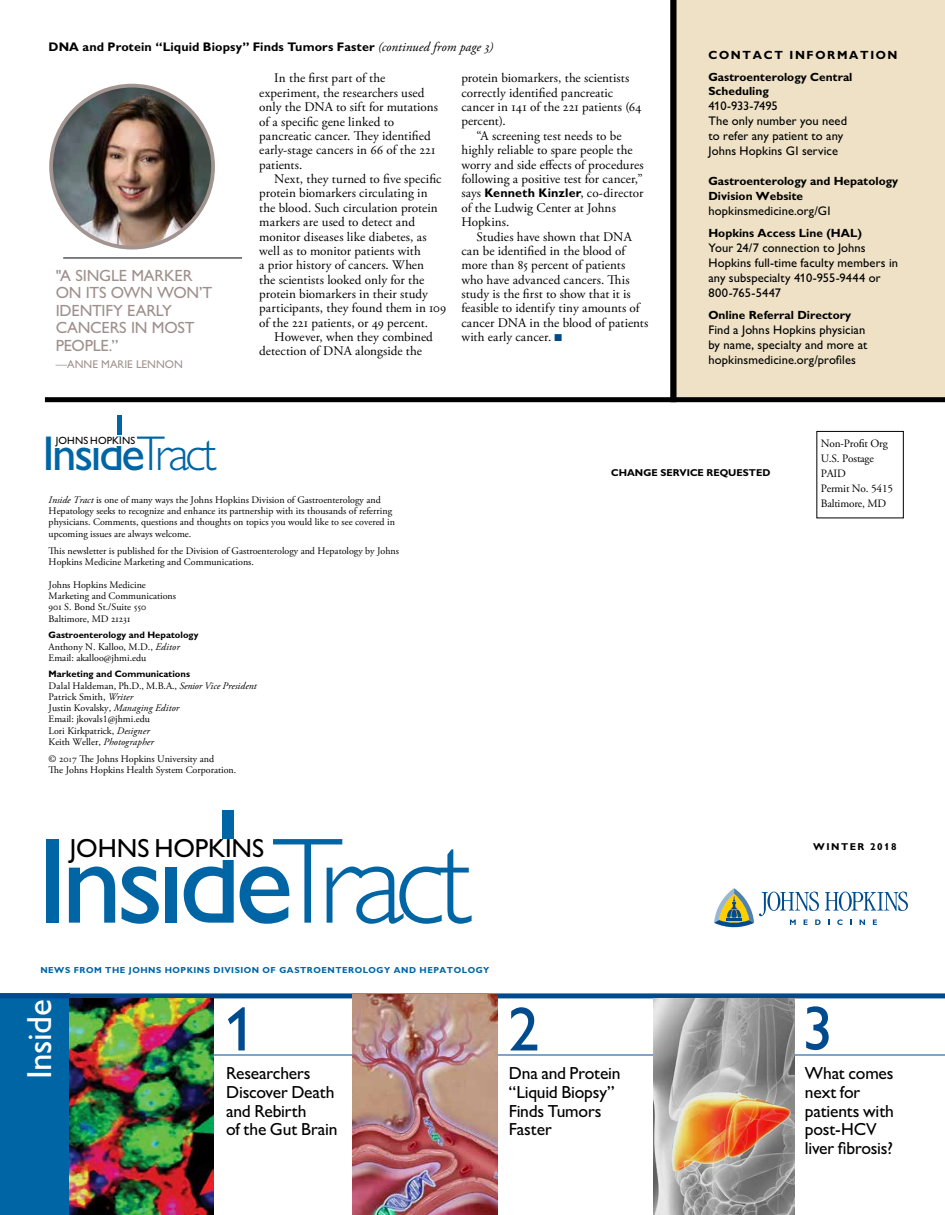
<style>
.page{position:relative;width:945px;height:1215px;background:#fff}
.page>*{position:absolute;margin:0;border:0;box-sizing:border-box;transform-origin:0 0}
.t1{font:500 122.5px "Gill Sans MT Std";letter-spacing:-.05em;color:#0065a4}
.t2{font:500 62.5px "Gill Sans MT Std";color:#004b8d}
.t3{font:500 49px "Gill Sans MT Std";letter-spacing:-.05em;color:#0065a4}
.t4{font:500 35px "Gill Sans MT Std";letter-spacing:-.015em;color:#fff}
.t5{font:500 26.25px "Gill Sans MT Std";letter-spacing:-.005em;color:#000}
.t6{font:500 17.5px/18.8px "Gill Sans MT Std";letter-spacing:-.01em;color:#000}
.t7{font:500 16.25px/17.5px "Gill Sans MT Std";letter-spacing:-.015em;color:#9e908c}
.t8{font:13.12px/14.4px "Adobe Garamond Pro";letter-spacing:.005em;color:#000}
.t9{font:500 12.5px/15px "Gill Sans MT Std";letter-spacing:.005em;color:#000}
.t10{font:700 12.5px "Gill Sans MT Std";letter-spacing:.01em;color:#000}
.t11{font:700 11.88px/21.9px "Gill Sans MT Std";color:#000}
.t12{font:11.25px/15px "Adobe Garamond Pro";letter-spacing:-.015em;color:#000}
.t13{font:500 11.25px "Gill Sans MT Std";color:#a29490}
.t14{font:500 10.5px "Gill Sans MT Std";letter-spacing:.01em;color:#000}
.t15{font:10px/11.2px "Adobe Garamond Pro";color:#000}
.t16{font:700 10px "Gill Sans MT Std";color:#000}
.t17{font:700 10px "Gill Sans MT Std";letter-spacing:.15em;color:#000}
.t18{font:700 9.38px "Gill Sans MT Std";color:#000}
.t19{font:700 8.75px "Gill Sans MT Std";letter-spacing:.06em;color:#0065a4}
.s1{font-family:"Adobe Garamond Pro";font-weight:400;font-style:italic;font-size:13.12px}
.s2{font-family:"Gill Sans MT Std";font-weight:700;font-size:12.5px}
.s3{color:#004b8d}
.s4{font-weight:300}
.s5{font-style:italic}
</style>
<div class="page">
<div style="left:673px;top:0;width:272px;height:400px;background:#eee1c6"></div>
<hr style="left:182px;top:1055px;width:763px;height:1px;background:#004b8d">
<div style="left:0;top:993px;width:69px;height:222px;background:#0065a4"></div>
<hr style="left:117px;top:415px;width:4px;height:20px;background:#0065a4">
<div style="left:670px;top:0;width:7px;height:402px;background:#000"></div>
<div style="left:45px;top:397px;width:900px;height:5px;background:#000"></div>
<div style="left:0;top:993px;width:945px;height:5px;background:#004b8d"></div>
<img style="left:353px;top:995px;width:145px;height:220px">
<img style="left:69px;top:998px;width:145px;height:217px">
<img style="left:654px;top:998px;width:141px;height:217px">
<img style="left:51px;top:86px;width:162px;height:162px;border-radius:81px">
<div style="left:49px;top:84px;width:166px;height:165px;border:4px solid #a29490;border-radius:50%"></div>
<hr style="left:63px;top:258px;width:179px;height:1px;background:#000">
<svg style="left:714px;top:888px;width:194px;height:40px"></svg>
<div style="left:223px;top:810px;width:11px;height:28px;background:#0065a4"></div>
<p class="t10" style="left:49px;top:39px;width:446px">DNA and Protein “Liquid Biopsy” Finds Tumors Faster <span class="s1">(continued from page 3)</span></p>
<p class="t7" style="left:56px;top:266px;width:158px">"A SINGLE MARKER<br>ON ITS OWN WON’T<br>IDENTIFY EARLY<br>CANCERS IN MOST<br>PEOPLE.”</p>
<p class="t13" style="left:56px;top:358px;width:129px">—ANNE MARIE LENNON</p>
<p class="t8" style="left:259px;top:72px;width:180px;text-indent:15px">In the first part of the experiment, the researchers used only the DNA to sift for mutations of a specific gene linked to pancreatic cancer. They identified early-stage cancers in 66 of the 221 patients.</p>
<p class="t8" style="left:259px;top:172px;width:189px;text-indent:15px">Next, they turned to five specific protein biomarkers circulating in the blood. Such circulation protein markers are used to detect and monitor diseases like diabetes, as well as to monitor patients with<br>a prior history of cancers. When<br>the scientists looked only for the protein biomarkers in their study participants, they found them in 109 of the 221 patients, or 49 percent.</p>
<p class="t8" style="left:259px;top:330px;width:175px;text-indent:15px">However, when they combined detection of DNA alongside the</p>
<p class="t8" style="left:461px;top:71px;width:170px">protein biomarkers, the scientists</p>
<p class="t8" style="left:461px;top:86px;width:153px">correctly identified pancreatic</p>
<p class="t8" style="left:461px;top:100px;width:181px">cancer in 141 of the 221 patients (64</p>
<p class="t8" style="left:461px;top:115px;width:46px">percent).</p>
<p class="t8" style="left:476px;top:129px;width:147px">“A screening test needs to be</p>
<p class="t8" style="left:461px;top:143px;width:173px">highly reliable to spare people the</p>
<p class="t8" style="left:461px;top:158px;width:184px">worry and side effects of procedures</p>
<p class="t8" style="left:461px;top:172px;width:183px">following a positive test for cancer,”</p>
<p class="t8" style="left:461px;top:187px;width:184px">says <span class="s2">Kenneth Kinzler</span>, co-director</p>
<p class="t8" style="left:461px;top:201px;width:156px">of the Ludwig Center at Johns</p>
<p class="t8" style="left:461px;top:215px;width:50px">Hopkins.</p>
<p class="t8" style="left:476px;top:230px;width:157px">Studies have shown that DNA</p>
<p class="t8" style="left:461px;top:244px;width:165px">can be identified in the blood of</p>
<p class="t8" style="left:461px;top:258px;width:165px">more than 85 percent of patients</p>
<p class="t8" style="left:461px;top:273px;width:170px">who have advanced cancers. This</p>
<p class="t8" style="left:461px;top:287px;width:171px">study is the first to show that it is</p>
<p class="t8" style="left:461px;top:302px;width:180px">feasible to identify tiny amounts of</p>
<p class="t8" style="left:461px;top:316px;width:188px">cancer DNA in the blood of patients</p>
<p class="t8" style="left:461px;top:330px;width:102px">with early cancer. <span class="s3">■</span></p>
<p class="t11" style="left:708px;top:44px;width:191px">CONTACT INFORMATION<br>Gastroenterology Central</p>
<p class="t11" style="left:708px;top:80px;width:62px">Scheduling</p>
<p class="t9" style="left:708px;top:98px;width:140px">410-933-7495<br>The only number you need to refer any patient to any<br>Johns Hopkins GI service</p>
<p class="t11" style="left:708px;top:174px;width:191px;line-height:14.4px">Gastroenterology and Hepatology<br>Division Website</p>
<p class="t9" style="left:708px;top:203px;width:124px">hopkinsmedicine.org/GI</p>
<p class="t11" style="left:708px;top:222px;width:155px">Hopkins Access Line (HAL)</p>
<p class="t9" style="left:708px;top:240px;width:191px">Your 24/7 connection to Johns<br>Hopkins full-time faculty members in any subspecialty 410-955-9444 or<br>800-765-5447</p>
<p class="t11" style="left:708px;top:303px;width:144px">Online Referral Directory</p>
<p class="t9" style="left:708px;top:322px;width:161px">Find a Johns Hopkins physician by name, specialty and more at hopkinsmedicine.org/profiles</p>
<p class="t14" style="left:56px;top:434px;width:81px">JOHNS HOPKINS</p>
<h3 class="t3" style="left:42px;top:425px;width:176px">Insıde<span class="s4">Tract</span></h3>
<p class="t15" style="left:49px;top:494px;width:348px"><span class="s5">Inside Tract</span> is one of many ways the Johns Hopkins Division of Gastroenterology and Hepatology seeks to recognize and enhance its partnership with its thousands of referring physicians. Comments, questions and thoughts on topics you would like to see covered in upcoming issues are always welcome.</p>
<p class="t15" style="left:49px;top:546px;width:352px">This newsletter is published for the Division of Gastroenterology and Hepatology by Johns<br>Hopkins Medicine Marketing and Communications.</p>
<p class="t15" style="left:49px;top:579px;width:129px">Johns Hopkins Medicine<br>Marketing and Communications<br>901 S. Bond St./Suite 550<br>Baltimore, MD 21231</p>
<p class="t18" style="left:49px;top:630px;width:151px">Gastroenterology and Hepatology</p>
<p class="t15" style="left:49px;top:641px;width:133px">Anthony N. Kalloo, M.D., <span class="s5">Editor<br></span>Email: akalloo@jhmi.edu</p>
<p class="t18" style="left:49px;top:668px;width:143px">Marketing and Communications</p>
<p class="t15" style="left:49px;top:680px;width:210px">Dalal Haldeman, Ph.D., M.B.A., <span class="s5">Senior Vice President<br></span>Patrick Smith, <span class="s5">Writer<br></span>Justin Kovalsky, <span class="s5">Managing Editor<br></span>Email: jkovals1@jhmi.edu<br>Lori Kirkpatrick, <span class="s5">Designer<br></span>Keith Weller, <span class="s5">Photographer</span></p>
<p class="t15" style="left:49px;top:753px;width:189px">© 2017 The Johns Hopkins University and<br>The Johns Hopkins Health System Corporation.</p>
<h3 class="t5" style="left:70px;top:833px;width:196px">JOHNS HOPKINS</h3>
<h1 class="t1" style="left:37px;top:809px;width:438px">Insıde<span class="s4">Tract</span></h1>
<p class="t19" style="left:40px;top:965px;width:451px">NEWS FROM THE JOHNS HOPKINS DIVISION OF GASTROENTEROLOGY AND HEPATOLOGY</p>
<p class="t16" style="left:611px;top:466px;width:161px">CHANGE SERVICE REQUESTED</p>
<h3 class="t4" style="left:18px;top:1079px;width:81px;rotate:-90deg">Inside</h3>
<h2 class="t2" style="left:224px;top:992px;width:33px">1</h2>
<h2 class="t2" style="left:508px;top:992px;width:33px">2</h2>
<h3 class="t6" style="left:226px;top:1064px;width:113px">Researchers<br>Discover Death and Rebirth<br>of the Gut Brain</h3>
<h3 class="t6" style="left:509px;top:1064px;width:113px">Dna and Protein “Liquid Biopsy”<br>Finds Tumors<br>Faster</h3>
<p class="t12" style="left:821px;top:437px;width:74px">Non-Profit Org<br>U.S. Postage<br>PAID<br>Permit No. 5415<br>Baltimore, MD</p>
<p class="t17" style="left:813px;top:840px;width:85px">WINTER 2018</p>
<h2 class="t2" style="left:802px;top:991px;width:33px">3</h2>
<h3 class="t6" style="left:805px;top:1064px;width:91px">What comes next for patients with post-HCV liver fibrosis?</h3>
</div>
